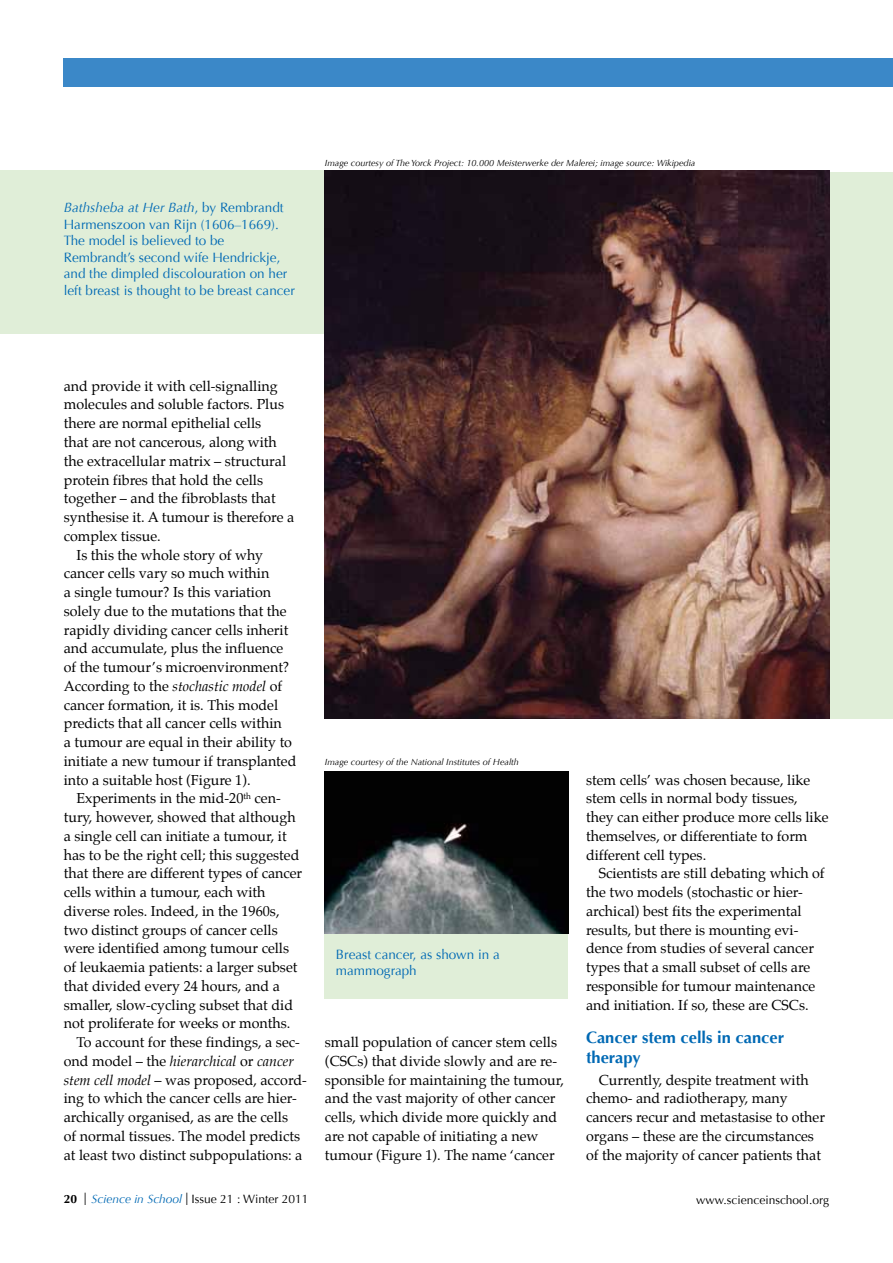
<style>
.page{position:relative;width:893px;height:1263px;background:#fff}
.page>*{position:absolute;margin:0;border:0;box-sizing:border-box;transform-origin:0 0}
.t1{font:700 16.5px/20.2px "Optima";color:#0069b4}
.t2{font:14.25px/18.8px "Palatino";color:#000}
.t3{font:italic 14.25px "Palatino";color:#000}
.t4{font:13.5px/16.5px "Optima";color:#0069b4}
.t5{font:12px "Optima";color:#000}
.t6{font:italic 9px "Optima";color:#000}
.s1{font-style:italic}
.s2{font-style:normal}
.s3{font-weight:700}
.s4{font-family:"Helvetica Neue LT Pro";font-weight:100;font-size:17.25px}
.s5{font-style:italic;color:#0069b4}
</style>
<div class="page">
<div style="left:64px;top:58px;width:829px;height:28px;background:#3b88c8"></div>
<div style="left:325px;top:772px;width:243px;height:227px;background:#e0eed8"></div>
<div style="left:0;top:170px;width:325px;height:164px;background:#e0eed8"></div>
<div style="left:769px;top:172px;width:124px;height:547px;background:#e0eed8"></div>
<img style="left:325px;top:170px;width:504px;height:549px">
<img style="left:325px;top:771px;width:243px;height:163px">
<p class="t4" style="left:64px;top:200px;width:233px"><span class="s1">Bathsheba at Her Bath</span>, by Rembrandt Harmenszoon van Rijn (1606–1669).<br>The model is believed to be Rembrandt’s second wife Hendrickje, and the dimpled discolouration on her left breast is thought to be breast cancer</p>
<p class="t6" style="left:325px;top:157px;width:372px">Image courtesy of The Yorck Project: 10.000 Meisterwerke der Malerei; image source: Wikipedia</p>
<p class="t2" style="left:64px;top:376px;width:215px">and provide it with cell-signalling</p>
<p class="t2" style="left:64px;top:395px;width:222px">molecules and soluble factors. Plus</p>
<p class="t2" style="left:64px;top:414px;width:199px">there are normal epithelial cells</p>
<p class="t2" style="left:64px;top:433px;width:215px">that are not cancerous, along with</p>
<p class="t2" style="left:64px;top:451px;width:224px">the extracellular matrix – structural</p>
<p class="t2" style="left:64px;top:470px;width:201px">protein fibres that hold the cells</p>
<p class="t2" style="left:64px;top:489px;width:213px">together – and the fibroblasts that</p>
<p class="t2" style="left:64px;top:508px;width:232px">synthesise it. A tumour is therefore a</p>
<p class="t2" style="left:64px;top:526px;width:98px">complex tissue.</p>
<p class="t2" style="left:77px;top:545px;width:188px">Is this the whole story of why</p>
<p class="t2" style="left:64px;top:564px;width:207px">cancer cells vary so much within</p>
<p class="t2" style="left:64px;top:583px;width:209px">a single tumour? Is this variation</p>
<p class="t2" style="left:64px;top:601px;width:224px">solely due to the mutations that the</p>
<p class="t2" style="left:64px;top:620px;width:226px">rapidly dividing cancer cells inherit</p>
<p class="t2" style="left:64px;top:639px;width:221px">and accumulate, plus the influence</p>
<p class="t2" style="left:64px;top:658px;width:227px">of the tumour’s microenvironment?</p>
<p class="t2" style="left:64px;top:676px;width:220px">According to the <span class="s1">stochastic model</span> of</p>
<p class="t2" style="left:64px;top:695px;width:216px">cancer formation, it is. This model</p>
<p class="t2" style="left:64px;top:714px;width:219px">predicts that all cancer cells within</p>
<p class="t2" style="left:64px;top:733px;width:230px">a tumour are equal in their ability to</p>
<p class="t2" style="left:64px;top:751px;width:234px">initiate a new tumour if transplanted</p>
<p class="t2" style="left:64px;top:770px;width:188px">into a suitable host (Figure 1).</p>
<p class="t2" style="left:77px;top:789px;width:206px">Experiments in the mid-20<sup>th</sup> cen-</p>
<p class="t2" style="left:64px;top:808px;width:233px">tury, however, showed that although</p>
<p class="t2" style="left:64px;top:826px;width:224px">a single cell can initiate a tumour, it</p>
<p class="t2" style="left:64px;top:845px;width:237px">has to be the right cell; this suggested</p>
<p class="t2" style="left:64px;top:864px;width:240px">that there are different types of cancer</p>
<p class="t2" style="left:64px;top:883px;width:203px">cells within a tumour, each with</p>
<p class="t2" style="left:64px;top:901px;width:217px">diverse roles. Indeed, in the 1960s,</p>
<p class="t2" style="left:64px;top:920px;width:215px">two distinct groups of cancer cells</p>
<p class="t2" style="left:64px;top:939px;width:227px">were identified among tumour cells</p>
<p class="t2" style="left:64px;top:958px;width:235px">of leukaemia patients: a larger subset</p>
<p class="t2" style="left:64px;top:976px;width:218px">that divided every 24 hours, and a</p>
<p class="t2" style="left:64px;top:995px;width:231px">smaller, slow-cycling subset that did</p>
<p class="t2" style="left:64px;top:1014px;width:228px">not proliferate for weeks or months.</p>
<p class="t2" style="left:77px;top:1033px;width:225px">To account for these findings, a sec-</p>
<p class="t3" style="left:64px;top:1050px;width:232px"><span class="s2">ond model – the</span> hierarchical <span class="s2">or</span> cancer</p>
<p class="t2" style="left:64px;top:1070px;width:245px"><span class="s1">stem cell model</span> – was proposed, accord-</p>
<p class="t2" style="left:64px;top:1089px;width:235px">ing to which the cancer cells are hier-</p>
<p class="t2" style="left:64px;top:1108px;width:226px">archically organised, as are the cells</p>
<p class="t2" style="left:64px;top:1126px;width:238px">of normal tissues. The model predicts</p>
<p class="t2" style="left:64px;top:1145px;width:240px">at least two distinct subpopulations: a</p>
<p class="t6" style="left:325px;top:756px;width:196px">Image courtesy of the National Institutes of Health</p>
<p class="t4" style="left:336px;top:946px;width:165px">Breast cancer, as shown in a mammograph</p>
<p class="t2" style="left:325px;top:1033px;width:240px">small population of cancer stem cells (CSCs) that divide slowly and are re&shy;sponsible for maintaining the tumour, and the vast majority of other cancer cells, which divide more quickly and are not capable of initiating a new tumour (Figure 1). The name ‘cancer</p>
<p class="t2" style="left:586px;top:770px;width:226px">stem cells’ was chosen because, like</p>
<p class="t2" style="left:586px;top:789px;width:213px">stem cells in normal body tissues,</p>
<p class="t2" style="left:586px;top:808px;width:244px">they can either produce more cells like</p>
<p class="t2" style="left:586px;top:826px;width:223px">themselves, or differentiate to form</p>
<p class="t2" style="left:586px;top:845px;width:122px">different cell types.</p>
<p class="t2" style="left:599px;top:864px;width:227px">Scientists are still debating which of</p>
<p class="t2" style="left:586px;top:883px;width:218px">the two models (stochastic or hier-</p>
<p class="t2" style="left:586px;top:901px;width:217px">archical) best fits the experimental</p>
<p class="t2" style="left:586px;top:920px;width:214px">results, but there is mounting evi-</p>
<p class="t2" style="left:586px;top:939px;width:229px">dence from studies of several cancer</p>
<p class="t2" style="left:586px;top:958px;width:226px">types that a small subset of cells are</p>
<p class="t2" style="left:586px;top:976px;width:231px">responsible for tumour maintenance</p>
<p class="t2" style="left:586px;top:995px;width:224px">and initiation. If so, these are CSCs.</p>
<p class="t1" style="left:586px;top:1027px;width:200px">Cancer stem cells in cancer therapy</p>
<p class="t2" style="left:586px;top:1070px;width:240px;text-indent:13px">Currently, despite treatment with chemo- and radiotherapy, many cancers recur and metastasise to other organs – these are the circumstances of the majority of cancer patients that</p>
<p class="t5" style="left:64px;top:1192px;width:246px"><span class="s3">20</span> <span class="s4">I</span> <span class="s5">Science in School</span> <span class="s4">I</span> Issue 21 : Winter 2011</p>
<p class="t5" style="left:696px;top:1192px;width:134px">www.scienceinschool.org</p>
</div>
